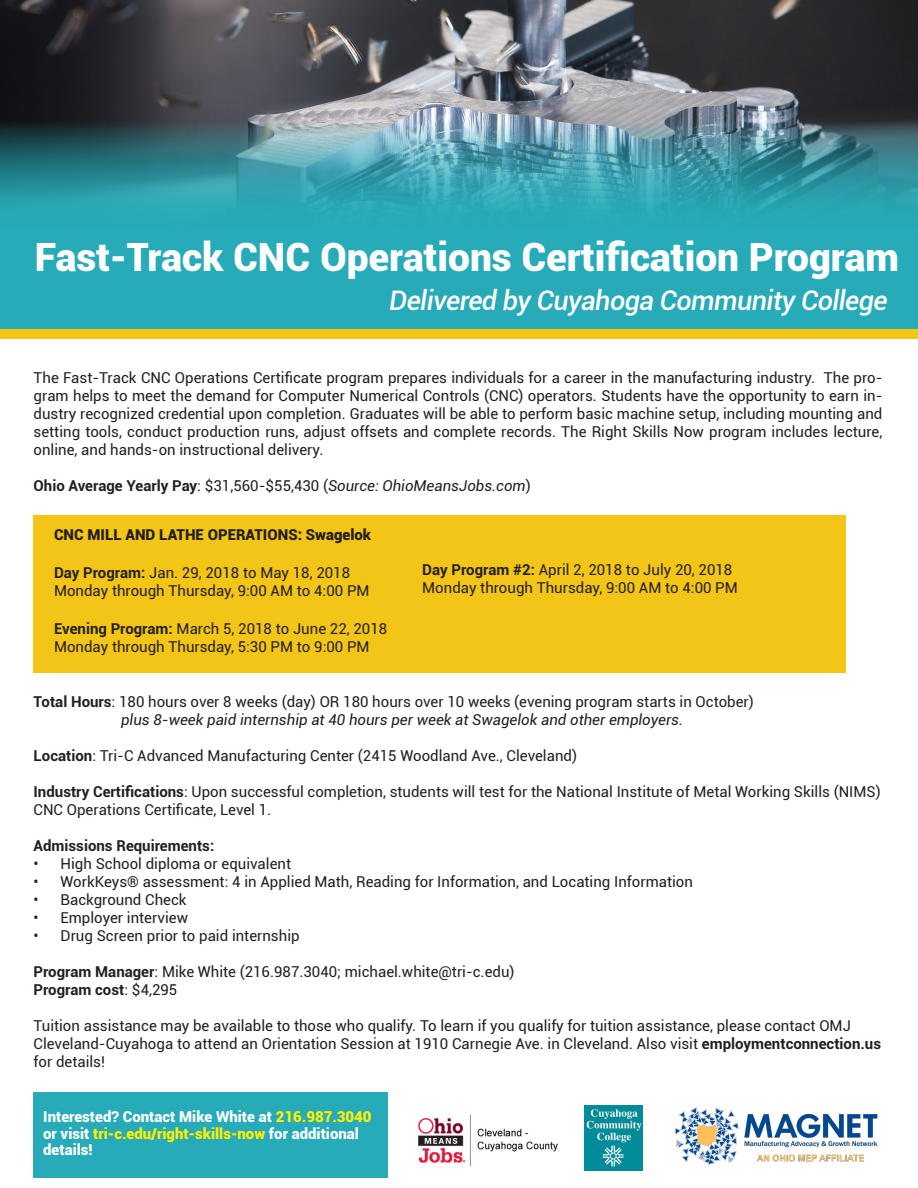
<style>
.page{position:relative;width:918px;height:1188px;background:#fff}
.page>*{position:absolute;margin:0;border:0;box-sizing:border-box;transform-origin:0 0}
.t1{font:900 39px "Roboto";color:#fff}
.t2{font:italic 500 27px "Roboto";letter-spacing:-.02em;color:#fff}
.t3{font:15px/18px "Roboto";color:#231f20}
.t4{font:italic 15px "Roboto";color:#231f20}
.t5{font:900 15px/16.5px "Roboto";color:#fff}
.t6{font:700 15px "Roboto";color:#231f20}
.t7{font:900 15px "Roboto";color:#231f20}
.s1{font-weight:700;font-style:normal}
.s2{font-style:normal}
.s3{font-weight:700}
.s4{font-weight:400}
.s5{color:#fff101}
</style>
<div class="page">
<div style="left:0;top:100px;width:918px;height:230px;background:#27abb8"></div>
<img style="left:0;top:0;width:918px;height:209px">
<div style="left:34px;top:515px;width:812px;height:157px;background:#f3c517"></div>
<div style="left:0;top:330px;width:918px;height:9px;background:#f3c517"></div>
<img style="left:418px;top:1114px;width:140px;height:52px">
<img style="left:585px;top:1106px;width:57px;height:64px">
<img style="left:675px;top:1107px;width:203px;height:58px">
<div style="left:34px;top:1092px;width:354px;height:85px;background:#27abb8"></div>
<p class="t1" style="left:35px;top:230px;width:866px">Fast-Track CNC Operations Certification Program</p>
<p class="t2" style="left:389px;top:281px;width:500px">Delivered by Cuyahoga Community College</p>
<p class="t3" style="left:34px;top:368px;width:850px;text-align:justify">The Fast-Track CNC Operations Certificate program prepares individuals for a career in the manufacturing industry. The pro&shy;gram helps to meet the demand for Computer Numerical Controls (CNC) operators. Students have the opportunity to earn in&shy;dustry recognized credential upon completion. Graduates will be able to perform basic machine setup, including mounting and setting tools, conduct production runs, adjust offsets and complete records. The Right Skills Now program includes lecture, online, and hands-on instructional delivery.</p>
<p class="t4" style="left:34px;top:475px;width:499px"><span class="s1">Ohio Average Yearly Pay</span><span class="s2">: $31,560-$55,430 (</span>Source: OhioMeansJobs.com<span class="s2">)</span></p>
<p class="t7" style="left:54px;top:524px;width:319px">CNC MILL AND LATHE OPERATIONS: Swagelok</p>
<p class="t3" style="left:54px;top:563px;width:317px"><span class="s3">Day Program:</span> Jan. 29, 2018 to May 18, 2018<br>Monday through Thursday, 9:00 AM to 4:00 PM</p>
<p class="t3" style="left:422px;top:560px;width:317px"><span class="s3">Day Program #2:</span> April 2, 2018 to July 20, 2018<br>Monday through Thursday, 9:00 AM to 4:00 PM</p>
<p class="t3" style="left:54px;top:620px;width:335px"><span class="s3">Evening Program:</span> March 5, 2018 to June 22, 2018<br>Monday through Thursday, 5:30 PM to 9:00 PM</p>
<p class="t3" style="left:34px;top:692px;width:722px"><span class="s3">Total Hours</span>: 180 hours over 8 weeks (day) OR 180 hours over 10 weeks (evening program starts in October)</p>
<p class="t4" style="left:121px;top:709px;width:564px">plus 8-week paid internship at 40 hours per week at Swagelok and other employers.</p>
<p class="t3" style="left:34px;top:746px;width:545px"><span class="s3">Location</span>: Tri-C Advanced Manufacturing Center (2415 Woodland Ave., Cleveland)</p>
<p class="t3" style="left:34px;top:782px;width:849px"><span class="s3">Industry Certifications</span>: Upon successful completion, students will test for the National Institute of Metal Working Skills (NIMS)<br>CNC Operations Certificate, Level 1.</p>
<p class="t6" style="left:34px;top:835px;width:182px">Admissions Requirements:</p>
<p class="t3" style="left:34px;top:854px;width:259px">• High School diploma or equivalent</p>
<p class="t3" style="left:34px;top:872px;width:661px">• WorkKeys® assessment: 4 in Applied Math, Reading for Information, and Locating Information</p>
<p class="t3" style="left:34px;top:890px;width:155px">• Background Check</p>
<p class="t3" style="left:34px;top:908px;width:156px">• Employer interview</p>
<p class="t3" style="left:34px;top:926px;width:268px">• Drug Screen prior to paid internship</p>
<p class="t3" style="left:34px;top:962px;width:482px"><span class="s3">Program Manager</span>: Mike White (216.987.3040; michael.white@tri-c.edu)</p>
<p class="t6" style="left:34px;top:979px;width:145px">Program cost<span class="s4">: $4,295</span></p>
<p class="t3" style="left:34px;top:1016px;width:849px">Tuition assistance may be available to those who qualify. To learn if you qualify for tuition assistance, please contact OMJ<br>Cleveland-Cuyahoga to attend an Orientation Session at 1910 Carnegie Ave. in Cleveland. Also visit <span class="s3">employmentconnection.us </span>for details!</p>
<p class="t5" style="left:43px;top:1108px;width:330px">Interested? Contact Mike White at <span class="s5">216.987.3040 </span>or visit <span class="s5">tri-c.edu/right-skills-now</span> for additional</p>
<p class="t5" style="left:43px;top:1141px;width:51px">details!</p>
</div>
